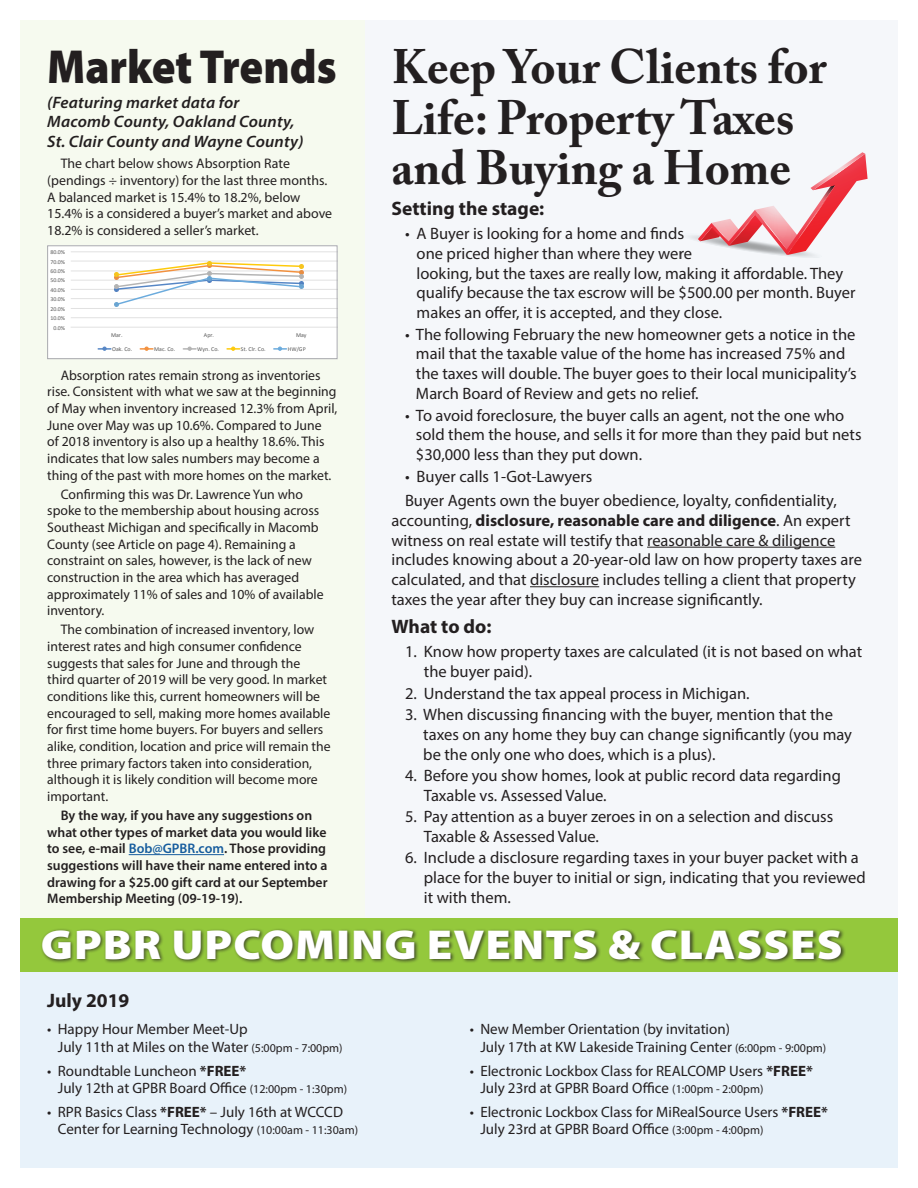
<style>
.page{position:relative;width:918px;height:1188px;background:#fff}
.page>*{position:absolute;margin:0;border:0;box-sizing:border-box;transform-origin:0 0}
.t1{font:700 48px/51px "Adobe Caslon Pro";color:#231f20}
.t2{font:900 48px "Myriad Pro";color:#231f20;scale:.92 1}
.t3{font:900 42px "Myriad Pro";letter-spacing:.02em;color:#fff;scale:1.1 1}
.t4{font:700 19.5px "Myriad Pro";color:#231f20}
.t5{font:16.5px/19.8px "Myriad Pro";color:#231f20}
.t6{font:italic 600 16.5px/19.8px "Myriad Pro";letter-spacing:.01em;color:#231f20}
.t7{font:15px/17.2px "Myriad Pro";color:#231f20}
.t8{font:13.8px/16.6px "Myriad Pro";color:#231f20}
.t9{font:600 13.8px/16.6px "Myriad Pro";color:#231f20}
.t10{font:6px "Calibri";color:#595959}
.s1{color:#175d9e}
.s2{font-weight:700}
.s3{font-size:12px}
</style>
<div class="page">
<div style="left:21px;top:20px;width:877px;height:1148px;background:#f5f7fa"></div>
<div style="left:20px;top:20px;width:344px;height:898px;background:#f6faef"></div>
<div style="left:20px;top:918px;width:878px;height:250px;background:#e8f2fa"></div>
<div style="left:20px;top:918px;width:878px;height:54px;background:#94c83c"></div>
<div style="left:41px;top:928px;width:805px;height:36px;background:#231f20;opacity:.75"></div>
<hr style="left:129px;top:854px;width:95px;height:1px;background:#175d9e">
<hr style="left:647px;top:547px;width:188px;height:1px;background:#231f20">
<hr style="left:530px;top:586px;width:69px;height:1px;background:#231f20">
<svg style="left:689px;top:152px;width:179px;height:105px"></svg>
<svg style="left:49px;top:247px;width:287px;height:110px"></svg>
<div style="left:47px;top:245px;width:291px;height:114px;border:1px solid #a8a9ad"></div>
<h1 class="t2" style="left:47px;top:40px;width:316px">Market Trends</h1>
<p class="t6" style="left:47px;top:92px;width:258px">(Featuring market data for<br>Macomb County, Oakland County,<br>St. Clair County and Wayne County)</p>
<p class="t8" style="left:47px;top:155px;width:286px;text-indent:14px">The chart below shows Absorption Rate (pendings ÷ inventory) for the last three months.<br>A balanced market is 15.4% to 18.2%, below 15.4% is a considered a buyer’s market and above 18.2% is considered a seller’s market.</p>
<p class="t10" style="left:50px;top:248px;width:16px">80.0%</p>
<p class="t10" style="left:50px;top:258px;width:16px">70.0%</p>
<p class="t10" style="left:50px;top:267px;width:16px">60.0%</p>
<p class="t10" style="left:50px;top:277px;width:16px">50.0%</p>
<p class="t10" style="left:50px;top:286px;width:16px">40.0%</p>
<p class="t10" style="left:50px;top:296px;width:16px">30.0%</p>
<p class="t10" style="left:50px;top:305px;width:16px">20.0%</p>
<p class="t10" style="left:50px;top:314px;width:16px">10.0%</p>
<p class="t10" style="left:53px;top:324px;width:13px">0.0%</p>
<p class="t10" style="left:111px;top:331px;width:13px">Mar.</p>
<p class="t10" style="left:204px;top:331px;width:12px">Apr.</p>
<p class="t10" style="left:296px;top:331px;width:12px">May</p>
<p class="t10" style="left:112px;top:345px;width:22px">Oak. Co.</p>
<p class="t10" style="left:154px;top:345px;width:23px">Mac. Co.</p>
<p class="t10" style="left:197px;top:345px;width:23px">Wyn. Co.</p>
<p class="t10" style="left:241px;top:345px;width:26px">St. Clr. Co.</p>
<p class="t10" style="left:288px;top:345px;width:20px">HW/GP</p>
<p class="t8" style="left:47px;top:367px;width:292px;text-indent:14px">Absorption rates remain strong as inventories rise. Consistent with what we saw at the beginning of May when inventory increased 12.3% from April, June over May was up 10.6%. Compared to June<br>of 2018 inventory is also up a healthy 18.6%. This indicates that low sales numbers may become a thing of the past with more homes on the market.</p>
<p class="t8" style="left:47px;top:486px;width:278px;text-indent:14px">Confirming this was Dr. Lawrence Yun who spoke to the membership about housing across Southeast Michigan and specifically in Macomb County (see Article on page 4). Remaining a constraint on sales, however, is the lack of new construction in the area which has averaged approximately 11% of sales and 10% of available inventory.</p>
<p class="t8" style="left:47px;top:621px;width:285px;text-indent:14px">The combination of increased inventory, low interest rates and high consumer confidence suggests that sales for June and through the third quarter of 2019 will be very good. In market conditions like this, current homeowners will be encouraged to sell, making more homes available for first time home buyers. For buyers and sellers alike, condition, location and price will remain the three primary factors taken into consideration, although it is likely condition will become more important.</p>
<p class="t9" style="left:47px;top:807px;width:282px;text-indent:14px">By the way, if you have any suggestions on what other types of market data you would like to see, e-mail <span class="s1">Bob@GPBR.com</span>. Those providing suggestions will have their name entered into a drawing for a $25.00 gift card at our September Membership Meeting (09-19-19).</p>
<h1 class="t1" style="left:392px;top:40px;width:436px">Keep Your Clients for<br>Life: Property Taxes and Buying a Home</h1>
<p class="t4" style="left:392px;top:195px;width:154px">Setting the stage:</p>
<p class="t5" style="left:417px;top:223px;width:440px;text-indent:-12px">• A Buyer is looking for a home and finds<br>one priced higher than where they were<br>looking, but the taxes are really low, making it affordable. They qualify because the tax escrow will be $500.00 per month. Buyer makes an offer, it is accepted, and they close.</p>
<p class="t5" style="left:416px;top:324px;width:442px;text-indent:-11px">• The following February the new homeowner gets a notice in the mail that the taxable value of the home has increased 75% and the taxes will double. The buyer goes to their local municipality’s March Board of Review and gets no relief.</p>
<p class="t5" style="left:416px;top:405px;width:447px;text-indent:-11px">• To avoid foreclosure, the buyer calls an agent, not the one who sold them the house, and sells it for more than they paid but nets $30,000 less than they put down.</p>
<p class="t5" style="left:405px;top:464px;width:433px;line-height:24.5px">• Buyer calls 1-Got-Lawyers<br>Buyer Agents own the buyer obedience, loyalty, confidentiality,</p>
<p class="t5" style="left:392px;top:510px;width:472px">accounting, <span class="s2">disclosure, reasonable care and diligence</span>. An expert witness on real estate will testify that reasonable care &amp; diligence includes knowing about a 20-year-old law on how property taxes are calculated, and that disclosure includes telling a client that property taxes the year after they buy can increase significantly.</p>
<p class="t4" style="left:392px;top:614px;width:102px">What to do:</p>
<p class="t5" style="left:424px;top:642px;width:440px;text-indent:-19px">1. Know how property taxes are calculated (it is not based on what the buyer paid).</p>
<p class="t5" style="left:405px;top:683px;width:346px">2. Understand the tax appeal process in Michigan.</p>
<p class="t5" style="left:423px;top:704px;width:430px;text-indent:-18px">3. When discussing financing with the buyer, mention that the taxes on any home they buy can change significantly (you may be the only one who does, which is a plus).</p>
<p class="t5" style="left:424px;top:765px;width:419px;text-indent:-19px">4. Before you show homes, look at public record data regarding<br>Taxable vs. Assessed Value.</p>
<p class="t5" style="left:424px;top:806px;width:411px;text-indent:-19px">5. Pay attention as a buyer zeroes in on a selection and discuss<br>Taxable &amp; Assessed Value.</p>
<p class="t5" style="left:424px;top:848px;width:443px;text-indent:-19px">6. Include a disclosure regarding taxes in your buyer packet with a place for the buyer to initial or sign, indicating that you reviewed it with them.</p>
<h2 class="t3" style="left:41px;top:921px;width:730px">GPBR UPCOMING EVENTS &amp; CLASSES</h2>
<p class="t4" style="left:47px;top:988px;width:84px">July 2019</p>
<p class="t7" style="left:58px;top:1020px;width:286px;text-indent:-11px">• Happy Hour Member Meet-Up<br>July 11th at Miles on the Water <span class="s3">(5:00pm - 7:00pm)</span></p>
<p class="t7" style="left:58px;top:1062px;width:291px;text-indent:-11px">• Roundtable Luncheon <span class="s2">*FREE*<br></span>July 12th at GPBR Board Office <span class="s3">(12:00pm - 1:30pm)</span></p>
<p class="t7" style="left:58px;top:1103px;width:302px;text-indent:-11px">• RPR Basics Class <span class="s2">*FREE*</span> – July 16th at WCCCD<br>Center for Learning Technology <span class="s3">(10:00am - 11:30am)</span></p>
<p class="t7" style="left:480px;top:1020px;width:347px;text-indent:-11px">• New Member Orientation (by invitation)<br>July 17th at KW Lakeside Training Center <span class="s3">(6:00pm - 9:00pm)</span></p>
<p class="t7" style="left:480px;top:1062px;width:334px;text-indent:-11px">• Electronic Lockbox Class for REALCOMP Users <span class="s2">*FREE*<br></span>July 23rd at GPBR Board Office <span class="s3">(1:00pm - 2:00pm)</span></p>
<p class="t7" style="left:480px;top:1103px;width:349px;text-indent:-11px">• Electronic Lockbox Class for MiRealSource Users <span class="s2">*FREE*<br></span>July 23rd at GPBR Board Office <span class="s3">(3:00pm - 4:00pm)</span></p>
</div>
